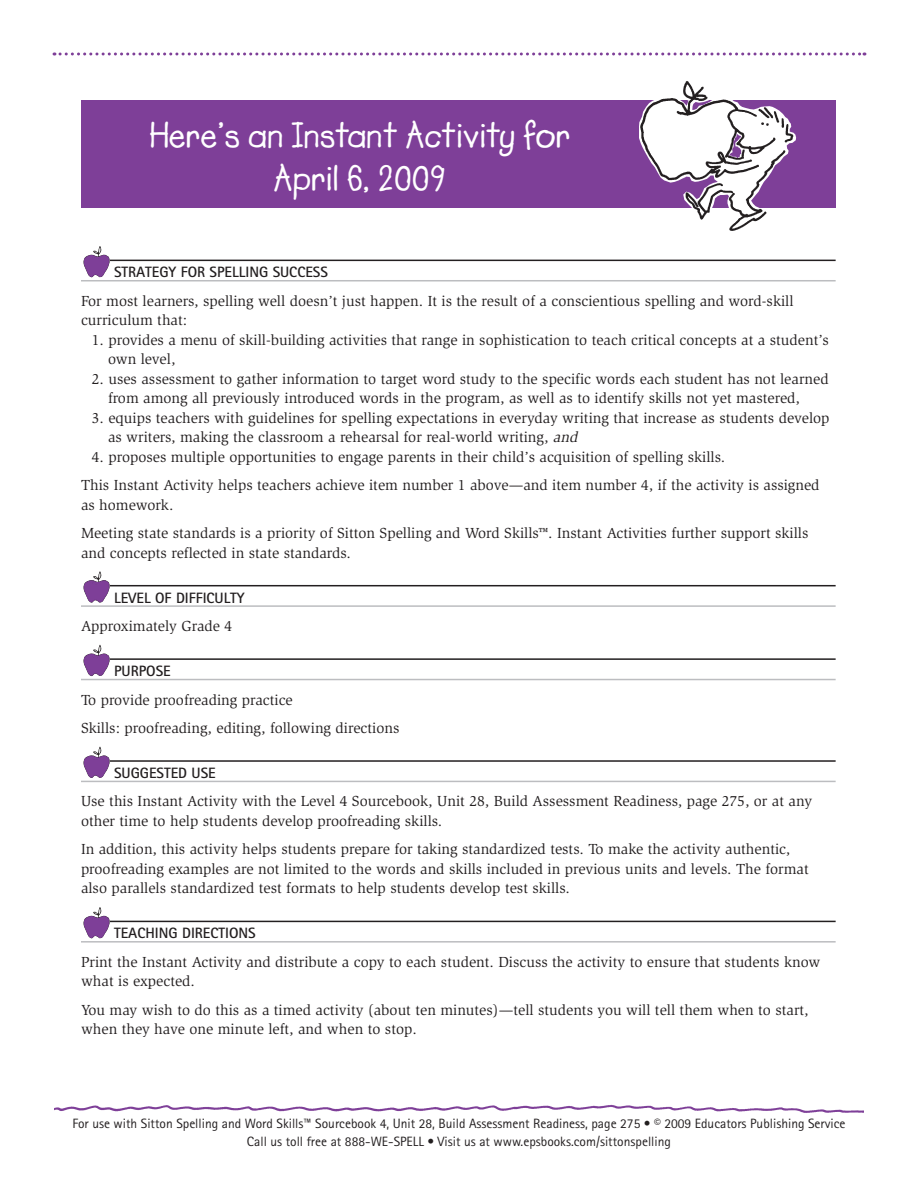
<style>
.page{position:relative;width:918px;height:1188px;background:#fff}
.page>*{position:absolute;margin:0;border:0;box-sizing:border-box;transform-origin:0 0}
.t1{font:700 36px/43.2px "Lemonade";color:#fff;text-align:center}
.Body{font:15px/19.5px "Slimbach";color:#231f20}
.t2{font:700 15px "Rotis Sans Serif";color:#231f20}
.t3{font:13.5px/18px "Rotis Sans Serif";color:#231f20;text-align:center}
.s1{font-style:italic}
</style>
<div class="page">
<svg style="left:54px;top:52px;width:811px;height:4px"></svg>
<img style="left:54px;top:1104px;width:810px;height:9px">
<div style="left:81px;top:100px;width:755px;height:108px;background:#7e3f98"></div>
<svg style="left:639px;top:81px;width:157px;height:150px"></svg>
<hr style="left:81px;top:260px;width:755px;height:1px;background:#231f20">
<hr style="left:81px;top:280px;width:755px;height:1px;background:#bcbdc0">
<hr style="left:81px;top:585px;width:755px;height:1px;background:#231f20">
<hr style="left:81px;top:605px;width:755px;height:2px;background:#bcbdc0">
<hr style="left:81px;top:658px;width:755px;height:2px;background:#231f20">
<hr style="left:81px;top:679px;width:755px;height:1px;background:#bcbdc0">
<hr style="left:81px;top:760px;width:755px;height:2px;background:#231f20">
<hr style="left:81px;top:781px;width:755px;height:1px;background:#bcbdc0">
<hr style="left:81px;top:921px;width:755px;height:1px;background:#231f20">
<hr style="left:81px;top:941px;width:755px;height:2px;background:#bcbdc0">
<div style="left:81px;top:246px;width:29px;height:31px;background:#fff"></div>
<svg style="left:84px;top:246px;width:26px;height:31px"></svg>
<div style="left:81px;top:571px;width:29px;height:32px;background:#fff"></div>
<svg style="left:84px;top:571px;width:26px;height:32px"></svg>
<div style="left:81px;top:645px;width:29px;height:31px;background:#fff"></div>
<svg style="left:84px;top:645px;width:26px;height:31px"></svg>
<div style="left:81px;top:747px;width:29px;height:31px;background:#fff"></div>
<svg style="left:84px;top:747px;width:26px;height:31px"></svg>
<div style="left:81px;top:907px;width:29px;height:31px;background:#fff"></div>
<svg style="left:84px;top:907px;width:26px;height:31px"></svg>
<p class="t1" style="left:149px;top:114px;width:423px">Here’s an Instant Activity for<br>April 6, 2009</p>
<p class="t2" style="left:114px;top:263px;width:215px">STRATEGY FOR SPELLING SUCCESS</p>
<p class="Body" style="left:81px;top:291px;width:714px">For most learners, spelling well doesn’t just happen. It is the result of a conscientious spelling and word-skill curriculum that:</p>
<p class="Body" style="left:108px;top:330px;width:722px;text-indent:-16px">1. provides a menu of skill-building activities that range in sophistication to teach critical concepts at a student’s own level,</p>
<p class="Body" style="left:108px;top:369px;width:722px;text-indent:-16px">2. uses assessment to gather information to target word study to the specific words each student has not learned from among all previously introduced words in the program, as well as to identify skills not yet mastered,</p>
<p class="Body" style="left:108px;top:408px;width:723px;text-indent:-16px">3. equips teachers with guidelines for spelling expectations in everyday writing that increase as students develop as writers, making the classroom a rehearsal for real-world writing, <span class="s1">and</span></p>
<p class="Body" style="left:92px;top:447px;width:635px">4. proposes multiple opportunities to engage parents in their child’s acquisition of spelling skills.</p>
<p class="Body" style="left:81px;top:476px;width:740px">This Instant Activity helps teachers achieve item number 1 above—and item number 4, if the activity is assigned as homework.</p>
<p class="Body" style="left:81px;top:524px;width:729px">Meeting state standards is a priority of Sitton Spelling and Word Skills™. Instant Activities further support skills and concepts reflected in state standards.</p>
<p class="t2" style="left:114px;top:588px;width:132px">LEVEL OF DIFFICULTY</p>
<p class="Body" style="left:81px;top:616px;width:153px">Approximately Grade 4</p>
<p class="t2" style="left:114px;top:662px;width:58px">PURPOSE</p>
<p class="Body" style="left:81px;top:690px;width:213px">To provide proofreading practice</p>
<p class="Body" style="left:81px;top:718px;width:320px">Skills: proofreading, editing, following directions</p>
<p class="t2" style="left:114px;top:763px;width:103px">SUGGESTED USE</p>
<p class="Body" style="left:81px;top:792px;width:733px">Use this Instant Activity with the Level 4 Sourcebook, Unit 28, Build Assessment Readiness, page 275, or at any other time to help students develop proofreading skills.</p>
<p class="Body" style="left:81px;top:840px;width:729px">In addition, this activity helps students prepare for taking standardized tests. To make the activity authentic, proofreading examples are not limited to the words and skills included in previous units and levels. The format also parallels standardized test formats to help students develop test skills.</p>
<p class="t2" style="left:114px;top:924px;width:143px">TEACHING DIRECTIONS</p>
<p class="Body" style="left:81px;top:952px;width:741px">Print the Instant Activity and distribute a copy to each student. Discuss the activity to ensure that students know what is expected.</p>
<p class="Body" style="left:81px;top:1000px;width:729px">You may wish to do this as a timed activity (about ten minutes)—tell students you will tell them when to start, when they have one minute left, and when to stop.</p>
<p class="t3" style="left:72px;top:1114px;width:775px">For use with Sitton Spelling and Word Skills™ Sourcebook 4, Unit 28, Build Assessment Readiness, page 275 • © 2009 Educators Publishing Service<br>Call us toll free at 888-WE-SPELL • Visit us at www.epsbooks.com/sittonspelling</p>
</div>
